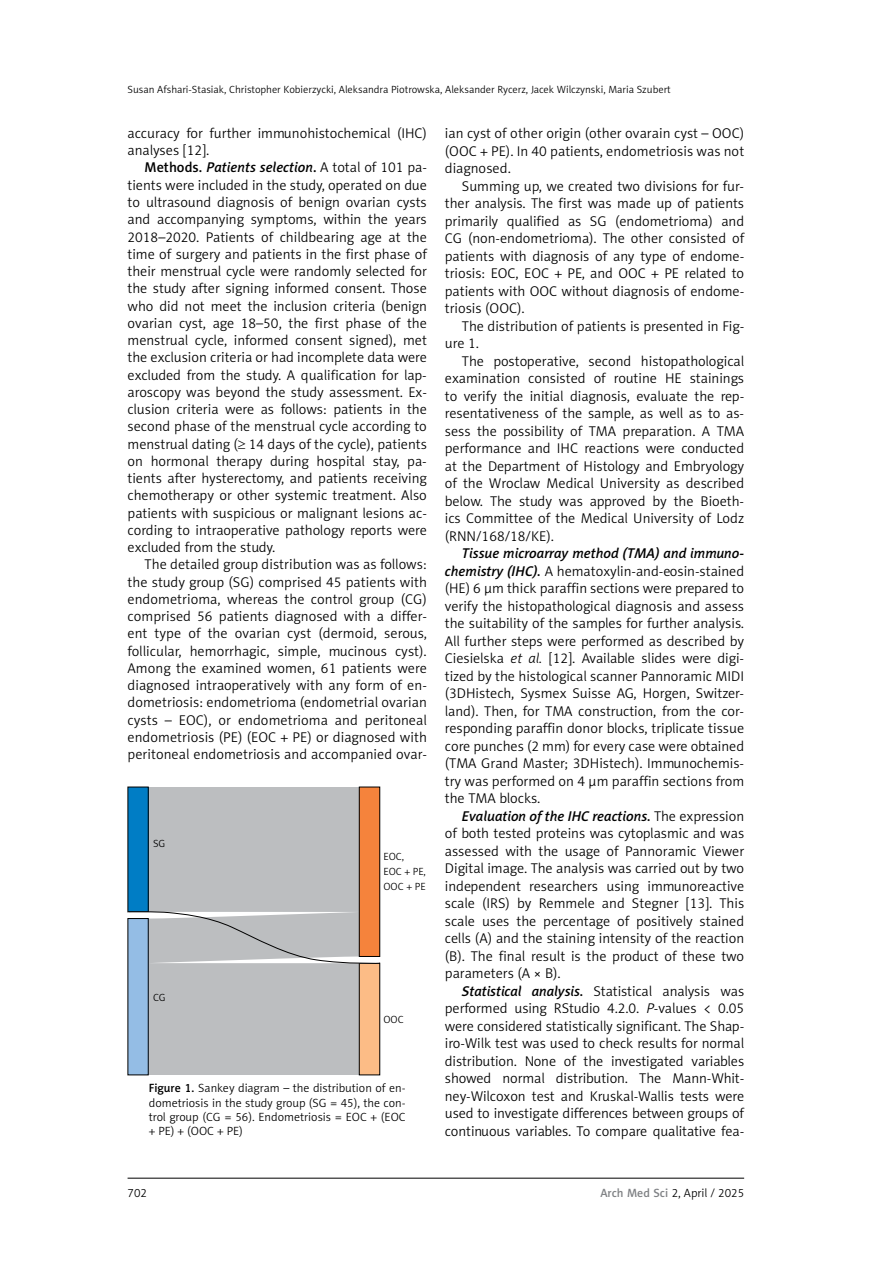
<style>
.page{position:relative;width:893px;height:1263px;background:#fff}
.page>*{position:absolute;margin:0;border:0;box-sizing:border-box;transform-origin:0 0}
.t1{font:14.25px/17.5px "Naomi Sans EFN Light";color:#000;text-align:justify}
.t2{font:italic 14.25px "Naomi Sans EFN Medium";color:#000}
.t3{font:12px/14.4px "Naomi Sans EFN Light";color:#000;text-align:justify}
.t4{font:10.5px/15px "Naomi Sans EFN Light";color:#000}
.s1{font-style:normal}
.s2{font-family:"Naomi Sans EFN Light";font-style:normal}
.s3{font-family:"Naomi Sans EFN Medium"}
.s4{font-family:"Naomi Sans EFN Medium";font-style:italic}
.s5{font-style:italic}
.s6{font-family:"Naomi Sans EFN Medium";color:#808285}
</style>
<div class="page">
<hr style="left:128px;top:1178px;width:616px;height:1px;background:#000">
<div style="left:148px;top:787px;width:211px;height:288px;background:#bcbec0"></div>
<div style="left:359px;top:963px;width:21px;height:112px;background:#fcbc86"></div>
<div style="left:359px;top:963px;width:21px;height:112px;border:1px solid #000"></div>
<div style="left:128px;top:787px;width:20px;height:125px;background:#007dc5"></div>
<div style="left:128px;top:787px;width:21px;height:125px;border:1px solid #000"></div>
<svg style="left:128px;top:911px;width:252px;height:54px"></svg>
<div style="left:128px;top:918px;width:20px;height:157px;background:#94bde5"></div>
<div style="left:128px;top:918px;width:21px;height:157px;border:1px solid #000"></div>
<div style="left:359px;top:787px;width:21px;height:169px;background:#f5833c"></div>
<div style="left:359px;top:787px;width:21px;height:170px;border:1px solid #000"></div>
<p class="t4" style="left:128px;top:82px;width:545px">Susan Afshari-Stasiak, Christopher Kobierzycki, Aleksandra Piotrowska, Aleksander Rycerz, Jacek Wilczynski, Maria Szubert</p>
<p class="t1" style="left:128px;top:124px;width:301px">accuracy for further immunohistochemical (IHC) analyses [12].</p>
<p class="t2" style="left:145px;top:159px;width:284px"><span class="s1">Methods.</span> Patients selection<span class="s1">.</span> <span class="s2">A total of 101 pa-</span></p>
<p class="t1" style="left:128px;top:176px;width:301px">tients were included in the study, operated on due to ultrasound diagnosis of benign ovarian cysts and accompanying symptoms, within the years 2018–2020. Patients of childbearing age at the time of surgery and patients in the first phase of their menstrual cycle were randomly selected for the study after signing informed consent. Those who did not meet the inclusion criteria (benign ovarian cyst, age 18–50, the first phase of the menstrual cycle, informed consent signed), met the exclusion criteria or had incomplete data were excluded from the study. A qualification for lap&shy;aroscopy was beyond the study assessment. Ex&shy;clusion criteria were as follows: patients in the second phase of the menstrual cycle according to menstrual dating (≥ 14 days of the cycle), patients on hormonal therapy during hospital stay, pa&shy;tients after hysterectomy, and patients receiving chemotherapy or other systemic treatment. Also patients with suspicious or malignant lesions ac&shy;cording to intraoperative pathology reports were excluded from the study.</p>
<p class="t1" style="left:128px;top:556px;width:301px;text-indent:17px">The detailed group distribution was as follows: the study group (SG) comprised 45 patients with endometrioma, whereas the control group (CG) comprised 56 patients diagnosed with a differ&shy;ent type of the ovarian cyst (dermoid, serous, follicular, hemorrhagic, simple, mucinous cyst).<br>Among the examined women, 61 patients were diagnosed intraoperatively with any form of en&shy;dometriosis: endometrioma (endometrial ovarian cysts – EOC), or endometrioma and peritoneal endometriosis (PE) (EOC + PE) or diagnosed with peritoneal endometriosis and accompanied ovar-</p>
<p class="t4" style="left:153px;top:836px;width:14px">SG</p>
<p class="t4" style="left:153px;top:990px;width:14px">CG</p>
<p class="t4" style="left:383px;top:849px;width:44px">EOC,<br>EOC + PE,<br>OOC + PE</p>
<p class="t4" style="left:383px;top:1012px;width:22px">OOC</p>
<p class="t3" style="left:149px;top:1081px;width:258px"><span class="s3">Figure 1.</span> Sankey diagram – the distribution of en&shy;dometriosis in the study group (SG = 45), the con&shy;trol group (CG = 56). Endometriosis = EOC + (EOC + PE) + (OOC + PE)</p>
<p class="t1" style="left:445px;top:125px;width:301px">ian cyst of other origin (other ovarain cyst – OOC) (OOC + PE). In 40 patients, endometriosis was not diagnosed.</p>
<p class="t1" style="left:445px;top:177px;width:301px;text-indent:17px">Summing up, we created two divisions for fur&shy;ther analysis. The first was made up of patients primarily qualified as SG (endometrioma) and CG (non-endometrioma). The other consisted of patients with diagnosis of any type of endome&shy;triosis: EOC, EOC + PE, and OOC + PE related to patients with OOC without diagnosis of endome&shy;triosis (OOC).</p>
<p class="t1" style="left:445px;top:317px;width:301px;text-indent:17px">The distribution of patients is presented in Fig&shy;ure 1.</p>
<p class="t1" style="left:445px;top:352px;width:301px;text-indent:17px">The postoperative, second histopathological examination consisted of routine HE stainings to verify the initial diagnosis, evaluate the rep&shy;resentativeness of the sample, as well as to as&shy;sess the possibility of TMA preparation. A TMA performance and IHC reactions were conducted at the Department of Histology and Embryology of the Wroclaw Medical University as described below. The study was approved by the Bioeth&shy;ics Committee of the Medical University of Lodz (RNN/168/18/KE).</p>
<p class="t2" style="left:462px;top:545px;width:284px">Tissue microarray method (TMA) and immuno-</p>
<p class="t1" style="left:445px;top:562px;width:301px"><span class="s4">chemistry (IHC).</span> A hematoxylin-and-eosin-stained (HE) 6 μm thick paraffin sections were prepared to verify the histopathological diagnosis and assess the suitability of the samples for further analysis.<br>All further steps were performed as described by Ciesielska <span class="s5">et al.</span> [12]. Available slides were digi&shy;tized by the histological scanner Pannoramic MIDI (3DHistech, Sysmex Suisse AG, Horgen, Switzer&shy;land). Then, for TMA construction, from the cor&shy;responding paraffin donor blocks, triplicate tissue core punches (2 mm) for every case were obtained (TMA Grand Master; 3DHistech). Immunochemis&shy;try was performed on 4 μm paraffin sections from the TMA blocks.</p>
<p class="t2" style="left:462px;top:808px;width:284px">Evaluation of the IHC reactions. <span class="s2">The expression</span></p>
<p class="t1" style="left:445px;top:825px;width:301px">of both tested proteins was cytoplasmic and was assessed with the usage of Pannoramic Viewer Digital image. The analysis was carried out by two independent researchers using immunoreactive scale (IRS) by Remmele and Stegner [13]. This scale uses the percentage of positively stained cells (A) and the staining intensity of the reaction (B). The final result is the product of these two parameters (A × B).</p>
<p class="t1" style="left:445px;top:982px;width:301px;text-indent:17px"><span class="s4">Statistical analysis.</span> Statistical analysis was performed using RStudio 4.2.0. <span class="s5">P</span>-values &lt; 0.05 were considered statistically significant. The Shap&shy;iro-Wilk test was used to check results for normal distribution. None of the investigated variables showed normal distribution. The Mann-Whit&shy;ney-Wilcoxon test and Kruskal-Wallis tests were used to investigate differences between groups of continuous variables. To compare qualitative fea-</p>
<p class="t3" style="left:128px;top:1186px;width:21px">702</p>
<p class="t3" style="left:600px;top:1186px;width:145px"><span class="s6">Arch Med Sci</span> 2, April / 2025</p>
</div>
